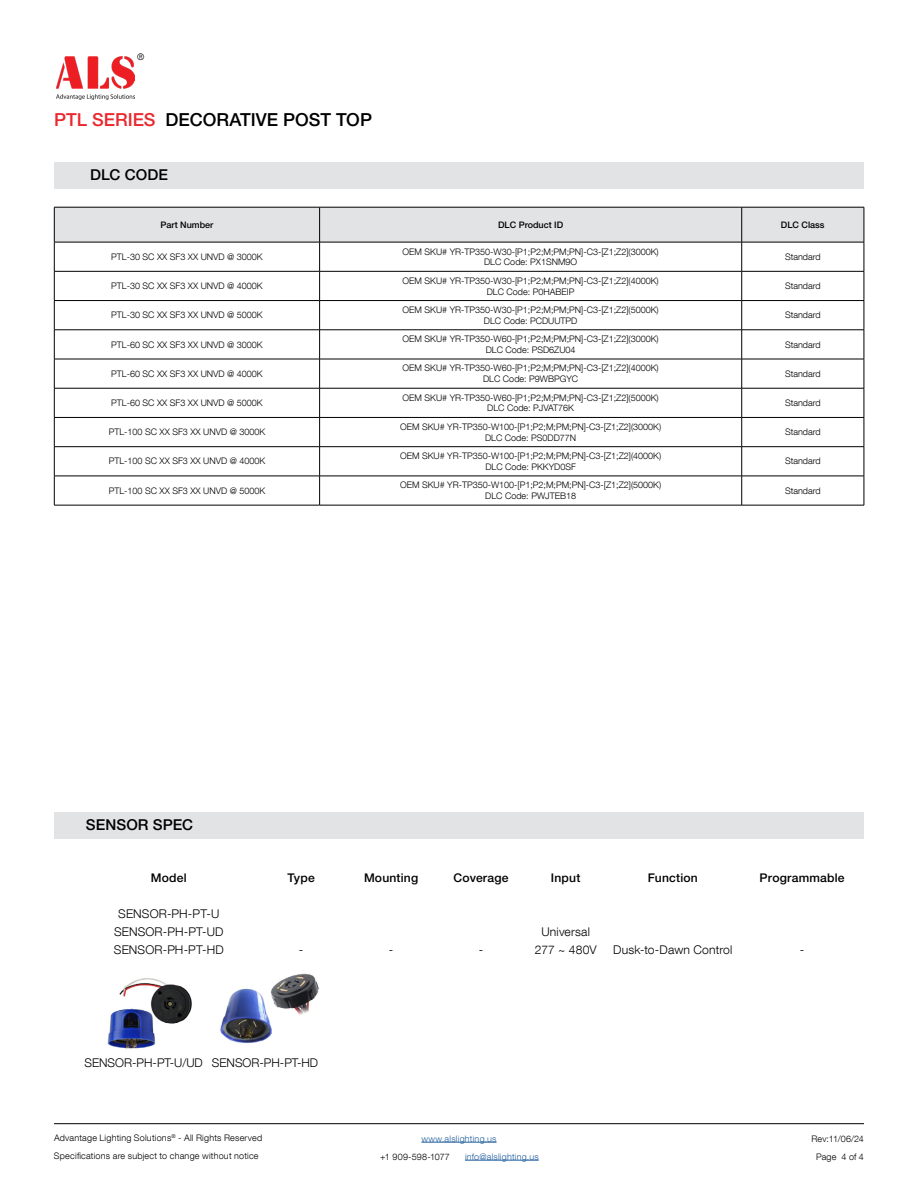
<style>
.page{position:relative;width:918px;height:1188px;background:#fff}
.page>*{position:absolute;margin:0;border:0;box-sizing:border-box;transform-origin:0 0}
.t1{font:500 18px "Helvetica Neue LT Pro";color:#000}
.t2{font:500 15px "Helvetica Neue LT Pro";letter-spacing:.01em;color:#000}
.t3{font:300 12px/18px "Helvetica Neue LT Com";letter-spacing:.01em;color:#000;text-align:center}
.t4{font:500 12px "Helvetica Neue LT Pro";letter-spacing:.015em;color:#000}
.t5{font:300 9px/10.8px "Helvetica Neue LT Com";color:#000;text-align:center}
.t6{font:300 9px/18px "Helvetica Neue LT Com";letter-spacing:.025em;color:#000}
.t7{font:300 9px "Helvetica Neue LT Com";letter-spacing:.025em;color:#215e9e}
.t8{font:500 9px "Helvetica Neue LT Pro";color:#000}
.s1{color:#ea292f}
</style>
<div class="page">
<hr style="left:421px;top:1142px;width:76px;height:1px;background:#215e9e">
<hr style="left:465px;top:1160px;width:74px;height:1px;background:#215e9e">
<hr style="left:54px;top:1123px;width:810px;height:1px;background:#000">
<img style="left:56px;top:57px;width:79px;height:43px">
<div style="left:82px;top:162px;width:782px;height:26px;background:#e2e3e4"></div>
<div style="left:54px;top:162px;width:27px;height:26px;background:#e2e3e4"></div>
<svg style="left:54px;top:207px;width:811px;height:298px"></svg>
<hr style="left:54px;top:505px;width:266px;height:1px;background:#000">
<hr style="left:320px;top:505px;width:422px;height:1px;background:#000">
<hr style="left:742px;top:505px;width:122px;height:1px;background:#000">
<div style="left:82px;top:812px;width:782px;height:26px;background:#e2e3e4"></div>
<div style="left:54px;top:812px;width:27px;height:26px;background:#e2e3e4"></div>
<img style="left:107px;top:978px;width:85px;height:71px">
<img style="left:220px;top:973px;width:99px;height:71px">
<p class="t5" style="left:137px;top:52px;width:9px">®</p>
<h1 class="t1" style="left:54px;top:109px;width:320px"><span class="s1">PTL SERIES</span> DECORATIVE POST TOP</h1>
<h2 class="t2" style="left:90px;top:166px;width:80px">DLC CODE</h2>
<p class="t8" style="left:161px;top:219px;width:54px">Part Number</p>
<p class="t8" style="left:498px;top:219px;width:67px">DLC Product ID</p>
<p class="t8" style="left:781px;top:219px;width:45px">DLC Class</p>
<p class="t5" style="left:111px;top:251px;width:153px">PTL-30 SC XX SF3 XX UNVD @ 3000K</p>
<p class="t5" style="left:403px;top:246px;width:258px">OEM SKU# YR-TP350-W30-[P1;P2;M;PM;PN]-C3-[Z1;Z2](3000K)<br>DLC Code: PX1SNM9O</p>
<p class="t5" style="left:785px;top:251px;width:37px">Standard</p>
<p class="t5" style="left:111px;top:280px;width:153px">PTL-30 SC XX SF3 XX UNVD @ 4000K</p>
<p class="t5" style="left:403px;top:275px;width:258px">OEM SKU# YR-TP350-W30-[P1;P2;M;PM;PN]-C3-[Z1;Z2](4000K)<br>DLC Code: P0HABEIP</p>
<p class="t5" style="left:785px;top:280px;width:37px">Standard</p>
<p class="t5" style="left:111px;top:310px;width:153px">PTL-30 SC XX SF3 XX UNVD @ 5000K</p>
<p class="t5" style="left:403px;top:304px;width:258px">OEM SKU# YR-TP350-W30-[P1;P2;M;PM;PN]-C3-[Z1;Z2](5000K)<br>DLC Code: PCDUUTPD</p>
<p class="t5" style="left:785px;top:310px;width:37px">Standard</p>
<p class="t5" style="left:111px;top:339px;width:153px">PTL-60 SC XX SF3 XX UNVD @ 3000K</p>
<p class="t5" style="left:403px;top:333px;width:258px">OEM SKU# YR-TP350-W60-[P1;P2;M;PM;PN]-C3-[Z1;Z2](3000K)<br>DLC Code: PSD6ZU04</p>
<p class="t5" style="left:785px;top:339px;width:37px">Standard</p>
<p class="t5" style="left:111px;top:368px;width:153px">PTL-60 SC XX SF3 XX UNVD @ 4000K</p>
<p class="t5" style="left:403px;top:363px;width:258px">OEM SKU# YR-TP350-W60-[P1;P2;M;PM;PN]-C3-[Z1;Z2](4000K)<br>DLC Code: P9WBPGYC</p>
<p class="t5" style="left:785px;top:368px;width:37px">Standard</p>
<p class="t5" style="left:111px;top:397px;width:153px">PTL-60 SC XX SF3 XX UNVD @ 5000K</p>
<p class="t5" style="left:403px;top:392px;width:258px">OEM SKU# YR-TP350-W60-[P1;P2;M;PM;PN]-C3-[Z1;Z2](5000K)<br>DLC Code: PJVAT76K</p>
<p class="t5" style="left:785px;top:397px;width:37px">Standard</p>
<p class="t5" style="left:109px;top:426px;width:158px">PTL-100 SC XX SF3 XX UNVD @ 3000K</p>
<p class="t5" style="left:400px;top:421px;width:263px">OEM SKU# YR-TP350-W100-[P1;P2;M;PM;PN]-C3-[Z1;Z2](3000K)<br>DLC Code: PS0DD77N</p>
<p class="t5" style="left:785px;top:426px;width:37px">Standard</p>
<p class="t5" style="left:109px;top:456px;width:158px">PTL-100 SC XX SF3 XX UNVD @ 4000K</p>
<p class="t5" style="left:400px;top:450px;width:263px">OEM SKU# YR-TP350-W100-[P1;P2;M;PM;PN]-C3-[Z1;Z2](4000K)<br>DLC Code: PKKYD0SF</p>
<p class="t5" style="left:785px;top:456px;width:37px">Standard</p>
<p class="t5" style="left:109px;top:485px;width:158px">PTL-100 SC XX SF3 XX UNVD @ 5000K</p>
<p class="t5" style="left:400px;top:480px;width:263px">OEM SKU# YR-TP350-W100-[P1;P2;M;PM;PN]-C3-[Z1;Z2](5000K)<br>DLC Code: PWJTEB18</p>
<p class="t5" style="left:785px;top:485px;width:37px">Standard</p>
<h2 class="t2" style="left:86px;top:816px;width:109px">SENSOR SPEC</h2>
<h3 class="t4" style="left:151px;top:871px;width:37px">Model</h3>
<h3 class="t4" style="left:287px;top:871px;width:29px">Type</h3>
<h3 class="t4" style="left:364px;top:871px;width:56px">Mounting</h3>
<h3 class="t4" style="left:454px;top:871px;width:56px">Coverage</h3>
<h3 class="t4" style="left:551px;top:871px;width:31px">Input</h3>
<h3 class="t4" style="left:648px;top:871px;width:51px">Function</h3>
<h3 class="t4" style="left:760px;top:871px;width:87px">Programmable</h3>
<h3 class="t3" style="left:114px;top:904px;width:111px">SENSOR-PH-PT-U<br>SENSOR-PH-PT-UD<br>SENSOR-PH-PT-HD</h3>
<h3 class="t3" style="left:299px;top:940px;width:6px">-</h3>
<h3 class="t3" style="left:389px;top:940px;width:6px">-</h3>
<h3 class="t3" style="left:479px;top:940px;width:6px">-</h3>
<h3 class="t3" style="left:535px;top:922px;width:63px">Universal<br>277 ~ 480V</h3>
<h3 class="t3" style="left:613px;top:940px;width:121px">Dusk-to-Dawn Control</h3>
<h3 class="t3" style="left:800px;top:940px;width:6px">-</h3>
<h3 class="t3" style="left:85px;top:1053px;width:235px">SENSOR-PH-PT-U/UD SENSOR-PH-PT-HD</h3>
<p class="t6" style="left:54px;top:1129px;width:210px">Advantage Lighting Solutions<sup>®</sup> - All Rights Reserved<br>Specifications are subject to change without notice</p>
<p class="t7" style="left:421px;top:1133px;width:77px">www.alslighting.us</p>
<p class="t5" style="left:380px;top:1151px;width:71px">+1 909-598-1077</p>
<p class="t7" style="left:465px;top:1151px;width:75px">info@alslighting.us</p>
<p class="t5" style="left:811px;top:1129px;width:54px;line-height:18px">Rev:11/06/24<br>Page 4 of 4</p>
</div>
